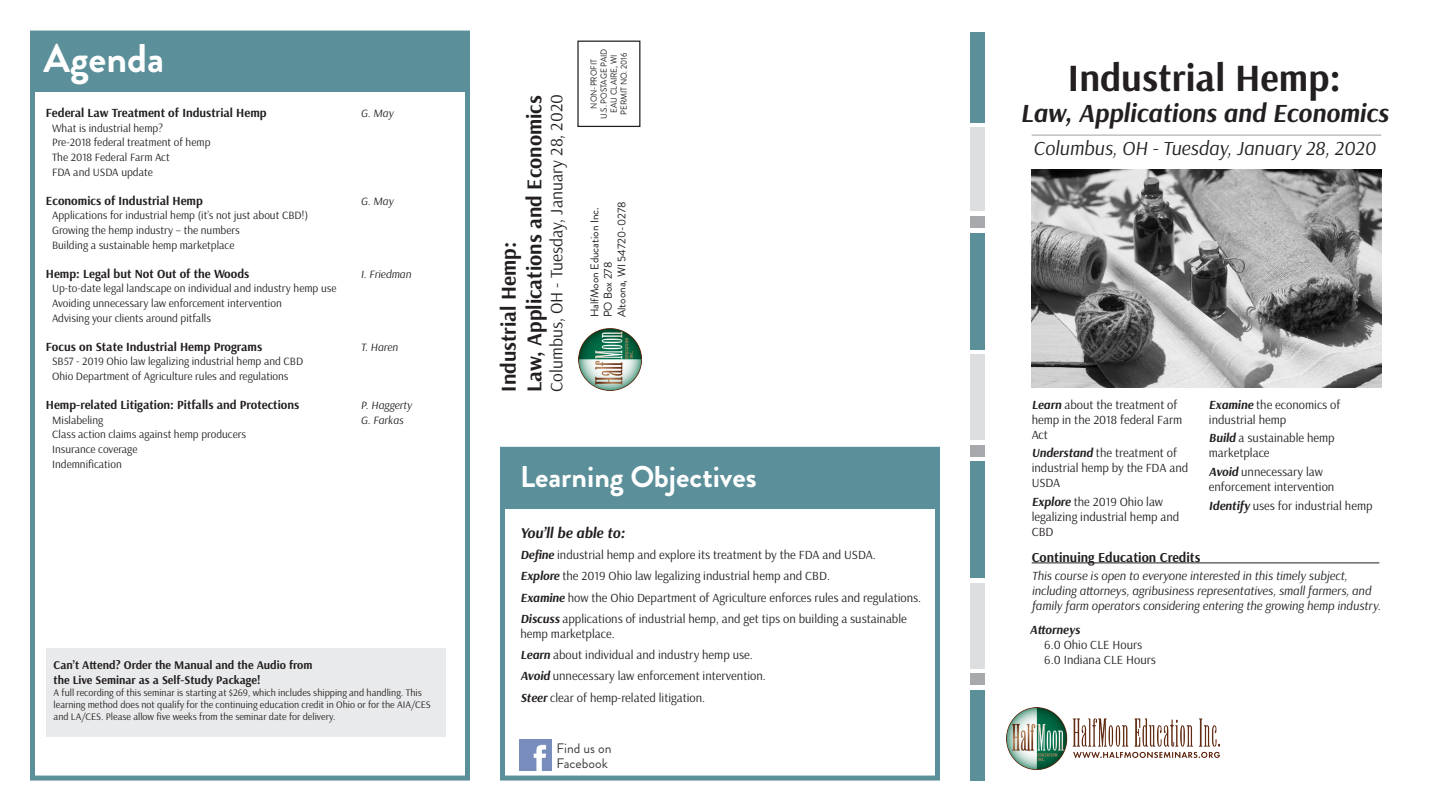
<style>
.page{position:relative;width:1440px;height:810px;background:#fff}
.page>*{position:absolute;margin:0;border:0;box-sizing:border-box;transform-origin:0 0}
.t1{font:700 40px "Brandon Grotesque";color:#fff}
.t2{font:700 38.75px "Arsenal";color:#231f20}
.t3{font:700 30px "Brandon Grotesque";color:#fff}
.t4{font:italic 700 26.25px "Arsenal";color:#231f20}
.t5{font:700 21.25px/25.5px "Arsenal";color:#231f20}
.t6{font:italic 20px "Arsenal";color:#231f20}
.t7{font:17.5px "Arsenal";color:#231f20}
.t8{font:italic 700 15px "Arsenal";color:#231f20}
.t9{font:700 13.75px "Arsenal";color:#231f20}
.t10{font:13.75px/15px "Brandon Grotesque";color:#3e3e3f}
.t11{font:12.5px/15px "Arsenal";color:#231f20}
.t12{font:italic 12.5px/15px "Arsenal";color:#231f20}
.t13{font:700 12.5px "Arsenal";color:#231f20}
.t14{font:italic 700 12.5px "Arsenal";color:#231f20}
.t15{font:700 11.88px/14.2px "Arsenal";color:#231f20}
.t16{font:11.25px "Arsenal";color:#231f20}
.t17{font:11.25px "Brandon Grotesque";color:#231f20}
.t18{font:italic 11.25px "Arsenal";color:#231f20}
.t19{font:10px/12px "Arsenal";color:#231f20}
.t20{font:8.75px/10px "Brandon Grotesque";color:#231f20;text-align:center;scale:.92 1}
.s1{font-weight:700;font-style:italic}
</style>
<div class="page">
<div style="left:970px;top:354px;width:14px;height:86px;background:#dddee0"></div>
<div style="left:970px;top:127px;width:14px;height:84px;background:#dddee0"></div>
<div style="left:500px;top:447px;width:440px;height:334px;border:5px solid #5b8f99"></div>
<div style="left:30px;top:31px;width:440px;height:60px;background:#5b8f99"></div>
<div style="left:30px;top:31px;width:440px;height:750px;border:5px solid #5b8f99"></div>
<div style="left:500px;top:447px;width:440px;height:61px;background:#5b8f99"></div>
<img style="left:1006px;top:708px;width:213px;height:61px">
<img style="left:520px;top:740px;width:32px;height:31px">
<div style="left:970px;top:216px;width:14px;height:12px;background:#a8a9ad"></div>
<div style="left:970px;top:445px;width:14px;height:12px;background:#a8a9ad"></div>
<div style="left:970px;top:462px;width:14px;height:116px;background:#5b8f99"></div>
<div style="left:970px;top:673px;width:14px;height:12px;background:#a8a9ad"></div>
<div style="left:970px;top:233px;width:14px;height:117px;background:#5b8f99"></div>
<div style="left:970px;top:690px;width:14px;height:91px;background:#5b8f99"></div>
<div style="left:970px;top:32px;width:14px;height:90px;background:#5b8f99"></div>
<div style="left:970px;top:583px;width:14px;height:85px;background:#dddee0"></div>
<div style="left:577px;top:41px;width:63px;height:86px;border:1px solid #231f20"></div>
<img style="left:579px;top:328px;width:63px;height:63px">
<hr style="left:1032px;top:563px;width:347px;height:1px;background:#231f20">
<div style="left:46px;top:648px;width:400px;height:88px;background:#e9eaeb"></div>
<hr style="left:1032px;top:135px;width:349px;height:1px;background:#b2b3b7">
<img style="left:1032px;top:169px;width:349px;height:218px">
<p class="t1" style="left:44px;top:31px;width:122px">Agenda</p>
<p class="t13" style="left:46px;top:105px;width:222px">Federal Law Treatment of Industrial Hemp</p>
<p class="t18" style="left:361px;top:106px;width:34px">G. May</p>
<p class="t16" style="left:52px;top:121px;width:112px">What is industrial hemp?</p>
<p class="t16" style="left:52px;top:136px;width:160px">Pre-2018 federal treatment of hemp</p>
<p class="t16" style="left:52px;top:150px;width:119px">The 2018 Federal Farm Act</p>
<p class="t16" style="left:52px;top:165px;width:102px">FDA and USDA update</p>
<p class="t13" style="left:46px;top:193px;width:159px">Economics of Industrial Hemp</p>
<p class="t18" style="left:361px;top:194px;width:34px">G. May</p>
<p class="t16" style="left:52px;top:209px;width:258px">Applications for industrial hemp (it’s not just about CBD!)</p>
<p class="t16" style="left:52px;top:223px;width:189px">Growing the hemp industry – the numbers</p>
<p class="t16" style="left:52px;top:238px;width:184px">Building a sustainable hemp marketplace</p>
<p class="t13" style="left:46px;top:266px;width:205px">Hemp: Legal but Not Out of the Woods</p>
<p class="t18" style="left:361px;top:267px;width:52px">I. Friedman</p>
<p class="t16" style="left:52px;top:282px;width:286px">Up-to-date legal landscape on individual and industry hemp use</p>
<p class="t16" style="left:52px;top:296px;width:231px">Avoiding unnecessary law enforcement intervention</p>
<p class="t16" style="left:52px;top:311px;width:160px">Advising your clients around pitfalls</p>
<p class="t13" style="left:46px;top:339px;width:218px">Focus on State Industrial Hemp Programs</p>
<p class="t18" style="left:361px;top:340px;width:39px">T. Haren</p>
<p class="t16" style="left:52px;top:355px;width:253px">SB57 - 2019 Ohio law legalizing industrial hemp and CBD</p>
<p class="t16" style="left:52px;top:369px;width:238px">Ohio Department of Agriculture rules and regulations</p>
<p class="t13" style="left:46px;top:397px;width:255px">Hemp-related Litigation: Pitfalls and Protections</p>
<p class="t18" style="left:361px;top:398px;width:53px">P. Haggerty</p>
<p class="t16" style="left:52px;top:413px;width:53px">Mislabeling</p>
<p class="t18" style="left:361px;top:413px;width:44px">G. Farkas</p>
<p class="t16" style="left:52px;top:428px;width:195px">Class action claims against hemp producers</p>
<p class="t16" style="left:52px;top:442px;width:87px">Insurance coverage</p>
<p class="t16" style="left:52px;top:457px;width:71px">Indemnification</p>
<p class="t15" style="left:54px;top:658px;width:260px">Can’t Attend? Order the Manual and the Audio from the Live Seminar as a Self-Study Package!</p>
<p class="t19" style="left:54px;top:686px;width:379px">A full recording of this seminar is starting at $269, which includes shipping and handling. This learning method does not qualify for the continuing education credit in Ohio or for the AIA/CES and LA/CES. Please allow five weeks from the seminar date for delivery.</p>
<p class="t5" style="left:497px;top:392px;width:298px;rotate:-90deg">Industrial Hemp:<br>Law, Applications and Economics</p>
<p class="t7" style="left:546px;top:392px;width:299px;rotate:-90deg">Columbus, OH - Tuesday, January 28, 2020</p>
<p class="t20" style="left:589px;top:119px;width:78px;rotate:-90deg">NON-PROFIT<br>U.S. POSTAGE PAID<br>EAU CLAIRE, WI<br>PERMIT NO. 2016</p>
<p class="t17" style="left:614px;top:317px;width:117px;rotate:-90deg">Altoona, WI 54720-0278</p>
<p class="t17" style="left:587px;top:317px;width:112px;rotate:-90deg">HalfMoon Education Inc.</p>
<p class="t17" style="left:600px;top:317px;width:57px;rotate:-90deg">PO Box 278</p>
<p class="t3" style="left:520px;top:456px;width:238px">Learning Objectives</p>
<p class="t8" style="left:520px;top:524px;width:106px">You’ll be able to:</p>
<p class="t11" style="left:520px;top:547px;width:357px"><span class="s1">Define</span> industrial hemp and explore its treatment by the FDA and USDA.</p>
<p class="t11" style="left:520px;top:569px;width:311px"><span class="s1">Explore</span> the 2019 Ohio law legalizing industrial hemp and CBD.</p>
<p class="t11" style="left:520px;top:590px;width:402px"><span class="s1">Examine</span> how the Ohio Department of Agriculture enforces rules and regulations.</p>
<p class="t11" style="left:520px;top:611px;width:388px"><span class="s1">Discuss</span> applications of industrial hemp, and get tips on building a sustainable hemp marketplace.</p>
<p class="t11" style="left:520px;top:647px;width:234px"><span class="s1">Learn</span> about individual and industry hemp use.</p>
<p class="t11" style="left:520px;top:669px;width:247px"><span class="s1">Avoid</span> unnecessary law enforcement intervention.</p>
<p class="t11" style="left:520px;top:690px;width:186px"><span class="s1">Steer</span> clear of hemp-related litigation.</p>
<p class="t10" style="left:557px;top:741px;width:57px">Find us on<br>Facebook</p>
<p class="t2" style="left:1068px;top:54px;width:275px">Industrial Hemp:</p>
<p class="t4" style="left:1020px;top:97px;width:370px">Law, Applications and Economics</p>
<p class="t6" style="left:1033px;top:136px;width:344px">Columbus, OH - Tuesday, January 28, 2020</p>
<p class="t11" style="left:1032px;top:397px;width:152px"><span class="s1">Learn</span> about the treatment of hemp in the 2018 federal Farm<br>Act</p>
<p class="t11" style="left:1032px;top:446px;width:158px"><span class="s1">Understand</span> the treatment of industrial hemp by the FDA and<br>USDA</p>
<p class="t11" style="left:1032px;top:494px;width:149px"><span class="s1">Explore</span> the 2019 Ohio law legalizing industrial hemp and<br>CBD</p>
<p class="t9" style="left:1032px;top:549px;width:170px">Continuing Education Credits</p>
<p class="t11" style="left:1209px;top:397px;width:133px"><span class="s1">Examine</span> the economics of industrial hemp</p>
<p class="t11" style="left:1209px;top:431px;width:127px"><span class="s1">Build</span> a sustainable hemp marketplace</p>
<p class="t11" style="left:1209px;top:464px;width:127px"><span class="s1">Avoid</span> unnecessary law enforcement intervention</p>
<p class="t11" style="left:1209px;top:498px;width:165px"><span class="s1">Identify</span> uses for industrial hemp</p>
<p class="t12" style="left:1032px;top:568px;width:351px">This course is open to everyone interested in this timely subject, including attorneys, agribusiness representatives, small farmers, and family farm operators considering entering the growing hemp industry.</p>
<p class="t14" style="left:1030px;top:622px;width:52px">Attorneys</p>
<p class="t11" style="left:1044px;top:637px;width:100px">6.0 Ohio CLE Hours</p>
<p class="t11" style="left:1044px;top:652px;width:113px">6.0 Indiana CLE Hours</p>
</div>
